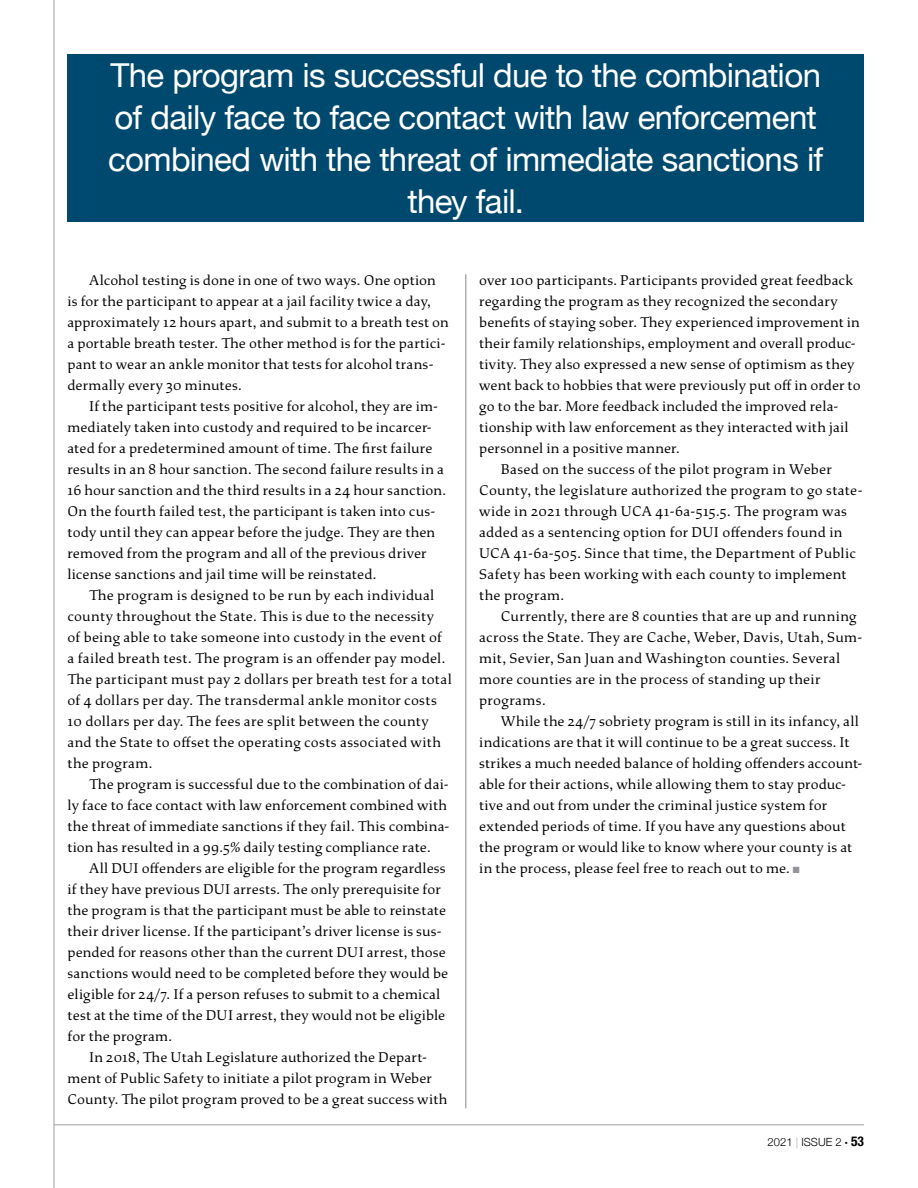
<style>
.page{position:relative;width:918px;height:1188px;background:#fff}
.page>*{position:absolute;margin:0;border:0;box-sizing:border-box;transform-origin:0 0}
.t1{font:33px/42px "Helvetica Neue";letter-spacing:-.02em;color:#fff;text-align:center}
.t2{font:15px/21px "Study";letter-spacing:.015em;color:#000}
.t3{font:700 condensed 13.5px "Helvetica Neue";color:#000}
.t4{font:300 11.25px "Helvetica Neue";color:#000}
.s1{color:#939598}
.s2{color:#a7a9ac}
.s3{font-size:6px}
</style>
<div class="page">
<hr style="left:54px;top:1124px;width:810px;height:1px;background:#a7a9ac">
<hr style="left:53px;top:0;width:2px;height:1188px;background:#a7a9ac">
<hr style="left:465px;top:274px;width:1px;height:834px;background:#a7a9ac">
<div style="left:68px;top:54px;width:796px;height:168px;background:#00496e"></div>
<h1 class="t1" style="left:108px;top:56px;width:717px">The program is successful due to the combination of daily face to face contact with law enforcement combined with the threat of immediate sanctions if they fail.</h1>
<p class="t2" style="left:68px;top:270px;width:383px;text-indent:22px">Alcohol testing is done in one of two ways. One option is for the participant to appear at a jail facility twice a day, approximately 12 hours apart, and submit to a breath test on a portable breath tester. The other method is for the partici&shy;pant to wear an ankle monitor that tests for alcohol trans&shy;dermally every 30 minutes.</p>
<p class="t2" style="left:68px;top:396px;width:380px;text-indent:22px">If the participant tests positive for alcohol, they are im&shy;mediately taken into custody and required to be incarcer&shy;ated for a predetermined amount of time. The first failure results in an 8 hour sanction. The second failure results in a 16 hour sanction and the third results in a 24 hour sanction.<br>On the fourth failed test, the participant is taken into cus&shy;tody until they can appear before the judge. They are then removed from the program and all of the previous driver license sanctions and jail time will be reinstated.</p>
<p class="t2" style="left:68px;top:585px;width:386px;text-indent:22px">The program is designed to be run by each individual county throughout the State. This is due to the necessity<br>of being able to take someone into custody in the event of a failed breath test. The program is an offender pay model.<br>The participant must pay 2 dollars per breath test for a total of 4 dollars per day. The transdermal ankle monitor costs 10 dollars per day. The fees are split between the county and the State to offset the operating costs associated with the program.</p>
<p class="t2" style="left:68px;top:774px;width:383px;text-indent:22px">The program is successful due to the combination of dai&shy;ly face to face contact with law enforcement combined with the threat of immediate sanctions if they fail. This combina&shy;tion has resulted in a 99.5% daily testing compliance rate.</p>
<p class="t2" style="left:68px;top:858px;width:382px;text-indent:22px">All DUI offenders are eligible for the program regardless if they have previous DUI arrests. The only prerequisite for the program is that the participant must be able to reinstate their driver license. If the participant’s driver license is sus&shy;pended for reasons other than the current DUI arrest, those sanctions would need to be completed before they would be eligible for 24/7. If a person refuses to submit to a chemical test at the time of the DUI arrest, they would not be eligible for the program.</p>
<p class="t2" style="left:68px;top:1047px;width:381px;text-indent:22px">In 2018, The Utah Legislature authorized the Depart&shy;ment of Public Safety to initiate a pilot program in Weber<br>County. The pilot program proved to be a great success with</p>
<p class="t2" style="left:479px;top:270px;width:375px">over 100 participants. Participants provided great feedback</p>
<p class="t2" style="left:479px;top:291px;width:360px">regarding the program as they recognized the secondary</p>
<p class="t2" style="left:479px;top:312px;width:382px">benefits of staying sober. They experienced improvement in</p>
<p class="t2" style="left:479px;top:333px;width:378px">their family relationships, employment and overall produc-</p>
<p class="t2" style="left:479px;top:354px;width:377px">tivity. They also expressed a new sense of optimism as they</p>
<p class="t2" style="left:479px;top:375px;width:383px">went back to hobbies that were previously put off in order to</p>
<p class="t2" style="left:479px;top:396px;width:361px">go to the bar. More feedback included the improved rela-</p>
<p class="t2" style="left:479px;top:417px;width:371px">tionship with law enforcement as they interacted with jail</p>
<p class="t2" style="left:479px;top:438px;width:202px">personnel in a positive manner.</p>
<p class="t2" style="left:501px;top:459px;width:332px">Based on the success of the pilot program in Weber</p>
<p class="t2" style="left:479px;top:480px;width:385px">County, the legislature authorized the program to go state-</p>
<p class="t2" style="left:479px;top:501px;width:369px">wide in 2021 through UCA 41-6a-515.5. The program was</p>
<p class="t2" style="left:479px;top:522px;width:365px">added as a sentencing option for DUI offenders found in</p>
<p class="t2" style="left:479px;top:543px;width:378px">UCA 41-6a-505. Since that time, the Department of Public</p>
<p class="t2" style="left:479px;top:564px;width:369px">Safety has been working with each county to implement</p>
<p class="t2" style="left:479px;top:585px;width:86px">the program.</p>
<p class="t2" style="left:501px;top:606px;width:357px">Currently, there are 8 counties that are up and running</p>
<p class="t2" style="left:479px;top:627px;width:385px">across the State. They are Cache, Weber, Davis, Utah, Sum-</p>
<p class="t2" style="left:479px;top:648px;width:363px">mit, Sevier, San Juan and Washington counties. Several</p>
<p class="t2" style="left:479px;top:669px;width:343px">more counties are in the process of standing up their</p>
<p class="t2" style="left:479px;top:690px;width:68px">programs.</p>
<p class="t2" style="left:501px;top:711px;width:360px">While the 24/7 sobriety program is still in its infancy, all</p>
<p class="t2" style="left:479px;top:732px;width:372px">indications are that it will continue to be a great success. It</p>
<p class="t2" style="left:479px;top:753px;width:385px">strikes a much needed balance of holding offenders account-</p>
<p class="t2" style="left:479px;top:774px;width:368px">able for their actions, while allowing them to stay produc-</p>
<p class="t2" style="left:479px;top:795px;width:349px">tive and out from under the criminal justice system for</p>
<p class="t2" style="left:479px;top:816px;width:368px">extended periods of time. If you have any questions about</p>
<p class="t2" style="left:479px;top:837px;width:374px">the program or would like to know where your county is at</p>
<p class="t2" style="left:479px;top:858px;width:322px">in the process, please feel free to reach out to me. <span class="s1">■</span></p>
<p class="t4" style="left:768px;top:1133px;width:82px">2021 <span class="s2">|</span> ISSUE 2 <span class="s3">•</span></p>
<p class="t3" style="left:851px;top:1133px;width:14px">53</p>
</div>
